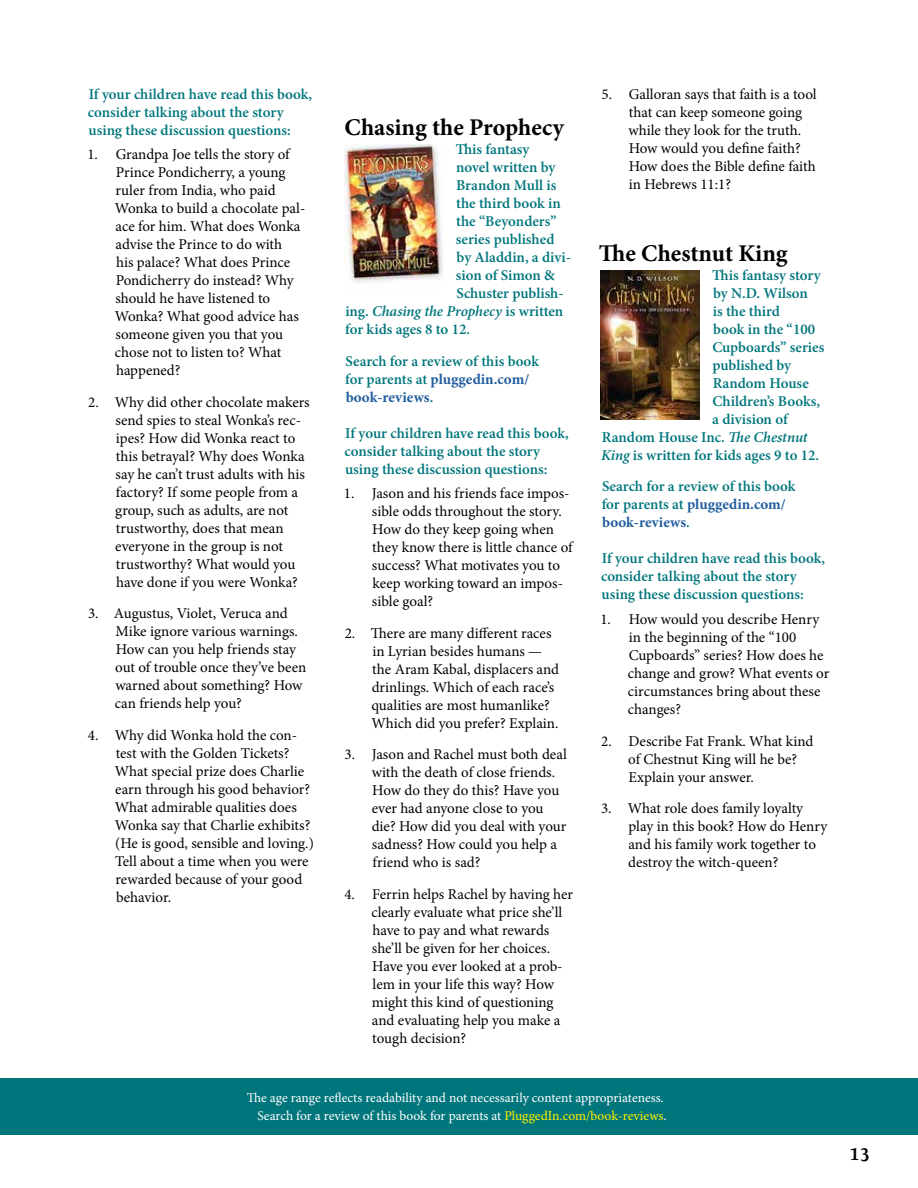
<style>
.page{position:relative;width:918px;height:1188px;background:#fff}
.page>*{position:absolute;margin:0;border:0;box-sizing:border-box;transform-origin:0 0}
.t1{font:700 24px "Minion Pro";color:#000}
.t2{font:700 20.25px "Atma Serif OT";color:#000}
.t3{font:15px/18px "Minion Pro";letter-spacing:-.005em;color:#000}
.t4{font:600 15px/18px "Minion Pro";color:#00767c}
.t5{font:italic 600 15px "Minion Pro";letter-spacing:-.005em;color:#00767c}
.t6{font:13.5px/18.3px "Minion Pro";letter-spacing:-.005em;color:#fff;text-align:right}
.s1{font-style:normal}
.s2{font-weight:700;color:#215e9e}
.s3{font-style:italic}
.s4{color:#fff200}
</style>
<div class="page">
<div style="left:0;top:1078px;width:918px;height:56px;background:#00767c"></div>
<img style="left:344px;top:145px;width:99px;height:138px">
<img style="left:601px;top:270px;width:99px;height:149px">
<p class="t4" style="left:88px;top:85px;width:226px">If your children have read this book, consider talking about the story using these discussion questions:</p>
<p class="t3" style="left:115px;top:146px;width:192px;text-indent:-28px">1. Grandpa Joe tells the story of<br>Prince Pondicherry, a young ruler from India, who paid<br>Wonka to build a chocolate pal&shy;ace for him. What does Wonka advise the Prince to do with<br>his palace? What does Prince<br>Pondicherry do instead? Why should he have listened to<br>Wonka? What good advice has someone given you that you chose not to listen to? What happened?</p>
<p class="t3" style="left:115px;top:393px;width:196px;text-indent:-27px">2. Why did other chocolate makers send spies to steal Wonka’s rec&shy;ipes? How did Wonka react to this betrayal? Why does Wonka say he can’t trust adults with his factory? If some people from a group, such as adults, are not trustworthy, does that mean everyone in the group is not trustworthy? What would you have done if you were Wonka?</p>
<p class="t3" style="left:115px;top:605px;width:193px;text-indent:-27px">3. Augustus, Violet, Veruca and<br>Mike ignore various warnings.<br>How can you help friends stay out of trouble once they’ve been warned about something? How can friends help you?</p>
<p class="t3" style="left:115px;top:726px;width:200px;text-indent:-27px">4. Why did Wonka hold the con&shy;test with the Golden Tickets?<br>What special prize does Charlie earn through his good behavior?<br>What admirable qualities does<br>Wonka say that Charlie exhibits? (He is good, sensible and loving.)<br>Tell about a time when you were rewarded because of your good behavior.</p>
<h1 class="t1" style="left:345px;top:111px;width:221px">Chasing the Prophecy</h1>
<p class="t4" style="left:456px;top:140px;width:75px">This fantasy</p>
<p class="t4" style="left:456px;top:158px;width:101px">novel written by</p>
<p class="t4" style="left:456px;top:176px;width:102px">Brandon Mull is</p>
<p class="t4" style="left:456px;top:194px;width:106px">the third book in</p>
<p class="t4" style="left:456px;top:212px;width:102px">the “Beyonders”</p>
<p class="t4" style="left:456px;top:230px;width:100px">series published</p>
<p class="t4" style="left:457px;top:248px;width:116px">by Aladdin, a divi-</p>
<p class="t4" style="left:456px;top:266px;width:101px">sion of Simon &amp;</p>
<p class="t4" style="left:456px;top:284px;width:109px">Schuster publish-</p>
<p class="t5" style="left:345px;top:301px;width:219px"><span class="s1">ing.</span> Chasing the Prophecy <span class="s1">is written</span></p>
<p class="t4" style="left:345px;top:320px;width:127px">for kids ages 8 to 12.</p>
<p class="t4" style="left:345px;top:352px;width:195px">Search for a review of this book for parents at <span class="s2">pluggedin.com/ book-reviews</span>.</p>
<p class="t4" style="left:344px;top:424px;width:226px">If your children have read this book, consider talking about the story using these discussion questions:</p>
<p class="t3" style="left:372px;top:485px;width:202px;text-indent:-28px">1. Jason and his friends face impos&shy;sible odds throughout the story.<br>How do they keep going when they know there is little chance of success? What motivates you to keep working toward an impos&shy;sible goal?</p>
<p class="t3" style="left:371px;top:624px;width:189px;text-indent:-27px">2. There are many different races in Lyrian besides humans — the Aram Kabal, displacers and drinlings. Which of each race’s qualities are most humanlike?<br>Which did you prefer? Explain.</p>
<p class="t3" style="left:372px;top:746px;width:197px;text-indent:-27px">3. Jason and Rachel must both deal with the death of close friends.<br>How do they do this? Have you ever had anyone close to you die? How did you deal with your sadness? How could you help a friend who is sad?</p>
<p class="t3" style="left:371px;top:885px;width:203px;text-indent:-27px">4. Ferrin helps Rachel by having her clearly evaluate what price she’ll have to pay and what rewards she’ll be given for her choices.<br>Have you ever looked at a prob&shy;lem in your life this way? How might this kind of questioning and evaluating help you make a tough decision?</p>
<p class="t3" style="left:628px;top:85px;width:190px;text-indent:-27px">5. Galloran says that faith is a tool that can keep someone going while they look for the truth.<br>How would you define faith?<br>How does the Bible define faith in Hebrews 11:1?</p>
<h1 class="t1" style="left:599px;top:236px;width:190px">The Chestnut King</h1>
<p class="t4" style="left:712px;top:266px;width:110px">This fantasy story</p>
<p class="t4" style="left:713px;top:284px;width:96px">by N.D. Wilson</p>
<p class="t4" style="left:713px;top:302px;width:69px">is the third</p>
<p class="t4" style="left:713px;top:320px;width:104px">book in the “100</p>
<p class="t4" style="left:712px;top:338px;width:114px">Cupboards” series</p>
<p class="t4" style="left:712px;top:356px;width:80px">published by</p>
<p class="t4" style="left:713px;top:374px;width:98px">Random House</p>
<p class="t4" style="left:712px;top:392px;width:109px">Children’s Books,</p>
<p class="t4" style="left:712px;top:410px;width:77px">a division of</p>
<p class="t4" style="left:602px;top:428px;width:207px">Random House Inc. <span class="s3">The Chestnut</span></p>
<p class="t4" style="left:601px;top:446px;width:219px"><span class="s3">King</span> is written for kids ages 9 to 12.</p>
<p class="t4" style="left:602px;top:478px;width:195px">Search for a review of this book for parents at <span class="s2">pluggedin.com/ book-reviews</span>.</p>
<p class="t4" style="left:601px;top:550px;width:226px">If your children have read this book, consider talking about the story using these discussion questions:</p>
<p class="t3" style="left:628px;top:610px;width:203px;text-indent:-28px">1. How would you describe Henry in the beginning of the “100<br>Cupboards” series? How does he change and grow? What events or circumstances bring about these changes?</p>
<p class="t3" style="left:628px;top:732px;width:187px;text-indent:-27px">2. Describe Fat Frank. What kind of Chestnut King will he be?<br>Explain your answer.</p>
<p class="t3" style="left:628px;top:799px;width:201px;text-indent:-27px">3. What role does family loyalty play in this book? How do Henry and his family work together to destroy the witch-queen?</p>
<p class="t6" style="left:247px;top:1088px;width:420px">The age range reflects readability and not necessarily content appropriateness.<br>Search for a review of this book for parents at <span class="s4">PluggedIn.com/book-reviews</span>.</p>
<h2 class="t2" style="left:850px;top:1142px;width:22px">13</h2>
</div>
